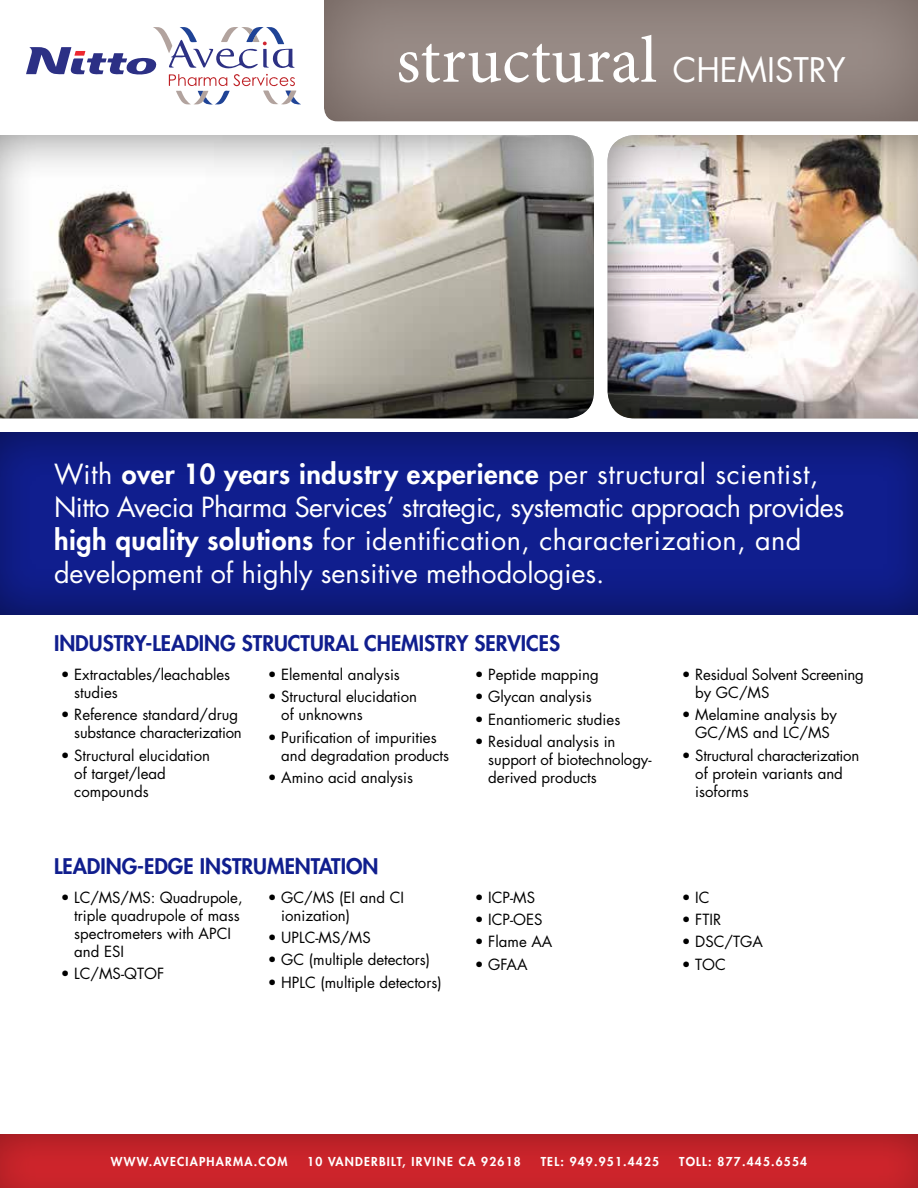
<style>
.page{position:relative;width:918px;height:1188px;background:#fff}
.page>*{position:absolute;margin:0;border:0;box-sizing:border-box;transform-origin:0 0}
.t1{font:66px "Minion Pro";letter-spacing:.005em;color:#fff}
.t2{font:27px/33px "Futura";color:#fff}
.t3{font:800 21px "Futura";color:#101e8e}
.t4{font:15px/18px "Futura";color:#000}
.t5{font:800 12px "Futura";letter-spacing:.1em;color:#fff}
.s1{font-family:"Futura";font-size:33px}
.s2{font-weight:800}
</style>
<div class="page">
<div style="left:0;top:431px;width:918px;height:186px;background:#000;opacity:.5"></div>
<div style="left:324px;top:0;width:594px;height:124px;background:#998c87;opacity:.75"></div>
<svg style="left:26px;top:27px;width:275px;height:77px"></svg>
<div style="left:0;top:1133px;width:918px;height:55px;background:#000;opacity:.4"></div>
<div style="left:607px;top:134px;width:311px;height:287px;background:#000;opacity:.5"></div>
<div style="left:0;top:134px;width:596px;height:287px;background:#000;opacity:.5"></div>
<h1 class="t1" style="left:396px;top:16px;width:451px">structural <span class="s1">CHEMISTRY</span></h1>
<p class="t2" style="left:54px;top:458px;width:792px">With <span class="s2">over 10 years industry experience</span> per structural scientist, Nitto Avecia Pharma Services’ strategic, systematic approach provides <span class="s2">high quality solutions</span> for identification, characterization, and development of highly sensitive methodologies.</p>
<h3 class="t3" style="left:54px;top:629px;width:508px">INDUSTRY-LEADING STRUCTURAL CHEMISTRY SERVICES</h3>
<p class="t4" style="left:74px;top:665px;width:157px;text-indent:-14px">• Extractables/leachables studies</p>
<p class="t4" style="left:61px;top:706px;width:183px;text-align:right">• Reference standard/drug substance characterization</p>
<p class="t4" style="left:74px;top:746px;width:137px;text-indent:-14px">• Structural elucidation of target/lead compounds</p>
<p class="t4" style="left:268px;top:665px;width:134px">• Elemental analysis</p>
<p class="t4" style="left:281px;top:688px;width:137px;text-indent:-13px">• Structural elucidation of unknowns</p>
<p class="t4" style="left:281px;top:728px;width:169px;text-indent:-13px">• Purification of impurities and degradation products</p>
<p class="t4" style="left:268px;top:768px;width:147px">• Amino acid analysis</p>
<h3 class="t3" style="left:54px;top:852px;width:326px">LEADING-EDGE INSTRUMENTATION</h3>
<p class="t4" style="left:74px;top:888px;width:170px;text-indent:-14px">• LC/MS/MS: Quadrupole, triple quadrupole of mass spectrometers with APCI and ESI</p>
<p class="t4" style="left:61px;top:964px;width:105px">• LC/MS-QTOF</p>
<p class="t4" style="left:281px;top:888px;width:124px;text-indent:-14px">• GC/MS (EI and CI ionization)</p>
<p class="t4" style="left:268px;top:928px;width:105px">• UPLC-MS/MS</p>
<p class="t4" style="left:268px;top:951px;width:164px">• GC (multiple detectors)</p>
<p class="t4" style="left:268px;top:973px;width:175px">• HPLC (multiple detectors)</p>
<p class="t4" style="left:475px;top:665px;width:126px">• Peptide mapping</p>
<p class="t4" style="left:475px;top:688px;width:119px">• Glycan analysis</p>
<p class="t4" style="left:475px;top:710px;width:147px">• Enantiomeric studies</p>
<p class="t4" style="left:488px;top:732px;width:165px;text-indent:-13px">• Residual analysis in support of biotechnology&shy;derived products</p>
<p class="t4" style="left:475px;top:888px;width:62px">• ICP-MS</p>
<p class="t4" style="left:475px;top:910px;width:69px">• ICP-OES</p>
<p class="t4" style="left:475px;top:933px;width:79px">• Flame AA</p>
<p class="t4" style="left:475px;top:955px;width:54px">• GFAA</p>
<p class="t4" style="left:695px;top:665px;width:170px;text-indent:-14px">• Residual Solvent Screening by GC/MS</p>
<p class="t4" style="left:682px;top:706px;width:157px;text-align:center">• Melamine analysis by<br>GC/MS and LC/MS</p>
<p class="t4" style="left:695px;top:746px;width:166px;text-indent:-14px">• Structural characterization of protein variants and isoforms</p>
<p class="t4" style="left:682px;top:888px;width:29px">• IC</p>
<p class="t4" style="left:682px;top:910px;width:41px">• FTIR</p>
<p class="t4" style="left:682px;top:933px;width:83px">• DSC/TGA</p>
<p class="t4" style="left:682px;top:955px;width:46px">• TOC</p>
<p class="t5" style="left:111px;top:1153px;width:178px">WWW.AVECIAPHARMA.COM</p>
<p class="t5" style="left:307px;top:1153px;width:215px">10 VANDERBILT, IRVINE CA 92618</p>
<p class="t5" style="left:541px;top:1153px;width:120px">TEL: 949.951.4425</p>
<p class="t5" style="left:679px;top:1153px;width:130px">TOLL: 877.445.6554</p>
</div>
